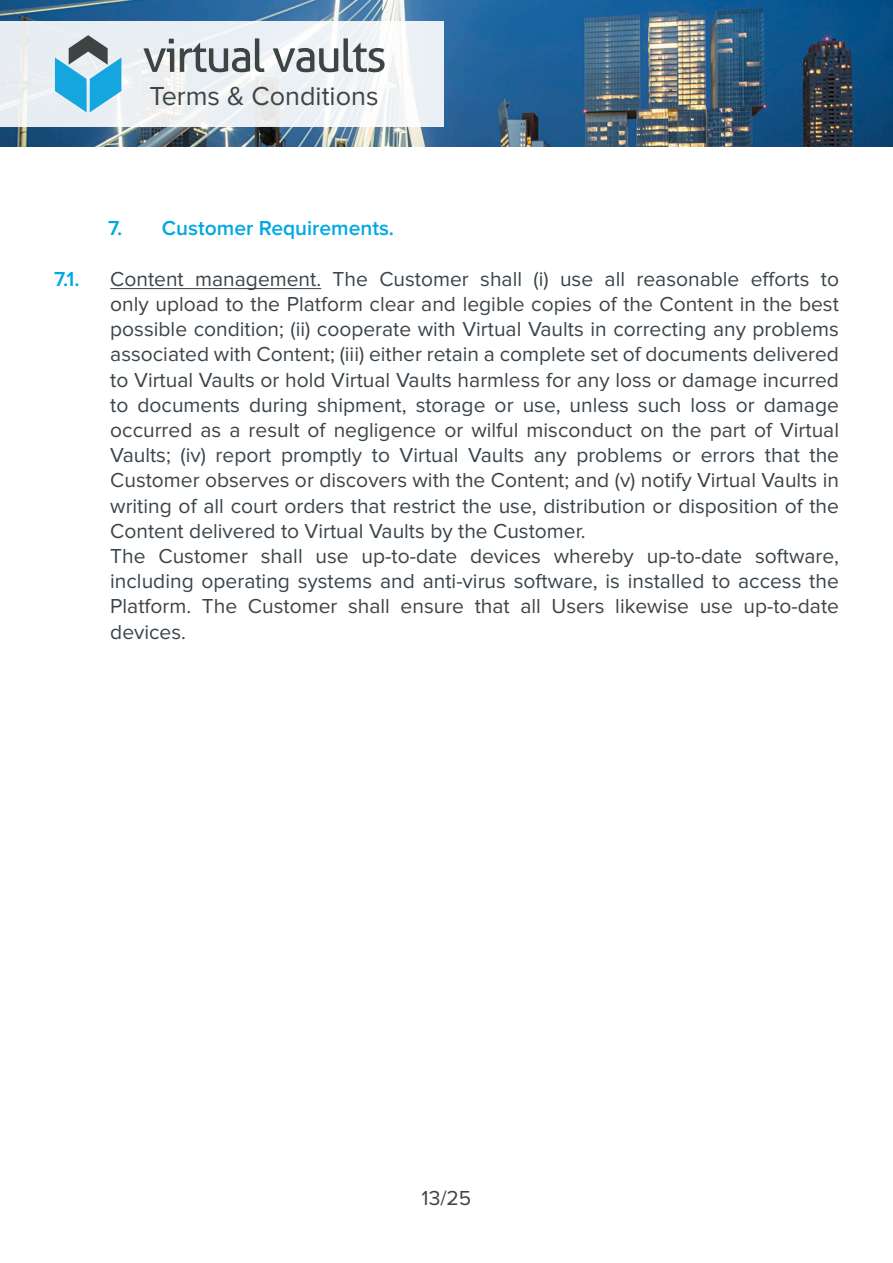
<style>
.page{position:relative;width:893px;height:1263px;background:#fff}
.page>*{position:absolute;margin:0;border:0;box-sizing:border-box;transform-origin:0 0}
.t1{font:27px "Proxima Nova";color:#3c4543}
.t2{font:21px/25.2px "Proxima Nova";color:#3b444a;text-align:justify}
.t3{font:600 21px "Proxima Nova";color:#00a8e1}
.t4{font:21px "Proxima Nova";color:#3c4543}
</style>
<div class="page">
<img style="left:0;top:0;width:893px;height:146px">
<svg style="left:0;top:21px;width:443px;height:106px;fill:#ebf0f4"></svg>
<svg style="left:143px;top:39px;width:31px;height:33px"></svg>
<svg style="left:180px;top:38px;width:84px;height:34px;background:#b0b7b9"></svg>
<svg style="left:273px;top:38px;width:112px;height:34px"></svg>
<svg style="left:55px;top:35px;width:66px;height:77px;background:#7cbbd4"></svg>
<hr style="left:110px;top:288px;width:211px;height:1px;background:#3b444a">
<p class="t1" style="left:149px;top:84px;width:231px">Terms &amp; Conditions</p>
<p class="t3" style="left:54px;top:269px;width:27px">7.1.</p>
<p class="t3" style="left:108px;top:219px;width:288px">7. Customer Requirements.</p>
<p class="t2" style="left:110px;top:267px;width:730px">Content management. The Customer shall (i) use all reasonable efforts to only upload to the Platform clear and legible copies of the Content in the best possible condition; (ii) cooperate with Virtual Vaults in correcting any problems associated with Content; (iii) either retain a complete set of documents delivered to Virtual Vaults or hold Virtual Vaults harmless for any loss or damage incurred to documents during shipment, storage or use, unless such loss or damage occurred as a result of negligence or wilful misconduct on the part of Virtual Vaults; (iv) report promptly to Virtual Vaults any problems or errors that the Customer observes or discovers with the Content; and (v) notify Virtual Vaults in writing of all court orders that restrict the use, distribution or disposition of the Content delivered to Virtual Vaults by the Customer.</p>
<p class="t2" style="left:110px;top:544px;width:730px">The Customer shall use up-to-date devices whereby up-to-date software, including operating systems and anti-virus software, is installed to access the Platform. The Customer shall ensure that all Users likewise use up-to-date devices.</p>
<p class="t4" style="left:422px;top:1189px;width:51px">13/25</p>
</div>
